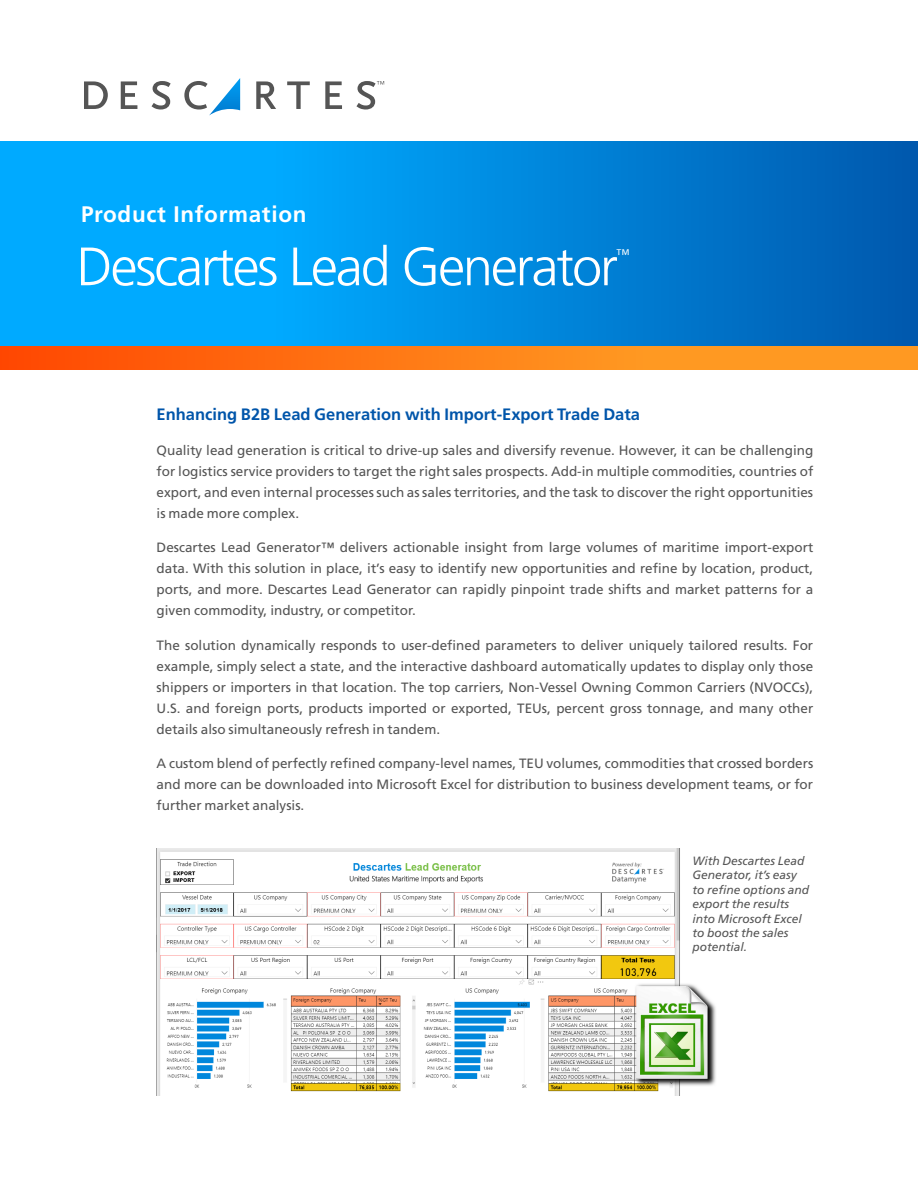
<style>
.page{position:relative;width:918px;height:1188px;background:#fff}
.page>*{position:absolute;margin:0;border:0;box-sizing:border-box;transform-origin:0 0}
.t1{font:300 54px "Frutiger LT Std";letter-spacing:-.04em;color:#fff}
.t2{font:700 22.5px "Frutiger LT Std";letter-spacing:.03em;color:#fff}
.t3{font:700 16.5px "Frutiger LT Std";color:#05a}
.t4{font:300 13.95px "Frutiger LT Std";color:#fff}
.t5{font:13.5px/21px "Frutiger LT Std";color:#555;text-align:justify}
.t6{font:italic 12px/14.4px "Frutiger LT Std";color:#555}
</style>
<div class="page">
<svg style="left:0;top:142px;width:918px;height:204px;background:#008de2"></svg>
<svg style="left:0;top:346px;width:918px;height:24px;background:#ff7b16"></svg>
<svg style="left:84px;top:81px;width:24px;height:28px"></svg>
<svg style="left:121px;top:81px;width:16px;height:28px"></svg>
<svg style="left:152px;top:81px;width:19px;height:29px"></svg>
<svg style="left:184px;top:78px;width:56px;height:38px"></svg>
<svg style="left:256px;top:81px;width:20px;height:28px"></svg>
<svg style="left:287px;top:81px;width:23px;height:28px"></svg>
<svg style="left:325px;top:81px;width:17px;height:28px"></svg>
<svg style="left:356px;top:81px;width:28px;height:29px"></svg>
<img style="left:157px;top:848px;width:559px;height:247px">
<h2 class="t2" style="left:81px;top:201px;width:227px">Product Information</h2>
<h1 class="t1" style="left:77px;top:236px;width:543px">Descartes Lead Generator</h1>
<p class="t4" style="left:616px;top:247px;width:15px">™</p>
<p class="t3" style="left:157px;top:405px;width:485px">Enhancing B2B Lead Generation with Import-Export Trade Data</p>
<p class="t5" style="left:157px;top:440px;width:658px">Quality lead generation is critical to drive-up sales and diversify revenue. However, it can be challenging for logistics service providers to target the right sales prospects. Add-in multiple commodities, countries of export, and even internal processes such as sales territories, and the task to discover the right opportunities is made more complex.</p>
<p class="t5" style="left:157px;top:537px;width:658px">Descartes Lead Generator™ delivers actionable insight from large volumes of maritime import-export data. With this solution in place, it’s easy to identify new opportunities and refine by location, product, ports, and more. Descartes Lead Generator can rapidly pinpoint trade shifts and market patterns for a given commodity, industry, or competitor.</p>
<p class="t5" style="left:157px;top:635px;width:658px">The solution dynamically responds to user-defined parameters to deliver uniquely tailored results. For example, simply select a state, and the interactive dashboard automatically updates to display only those shippers or importers in that location. The top carriers, Non-Vessel Owning Common Carriers (NVOCCs), U.S. and foreign ports, products imported or exported, TEUs, percent gross tonnage, and many other details also simultaneously refresh in tandem.</p>
<p class="t5" style="left:157px;top:753px;width:658px">A custom blend of perfectly refined company-level names, TEU volumes, commodities that crossed borders and more can be downloaded into Microsoft Excel for distribution to business development teams, or for further market analysis.</p>
<p class="t6" style="left:693px;top:854px;width:118px">With Descartes Lead<br>Generator, it’s easy to refine options and export the results into Microsoft Excel to boost the sales potential.</p>
</div>
